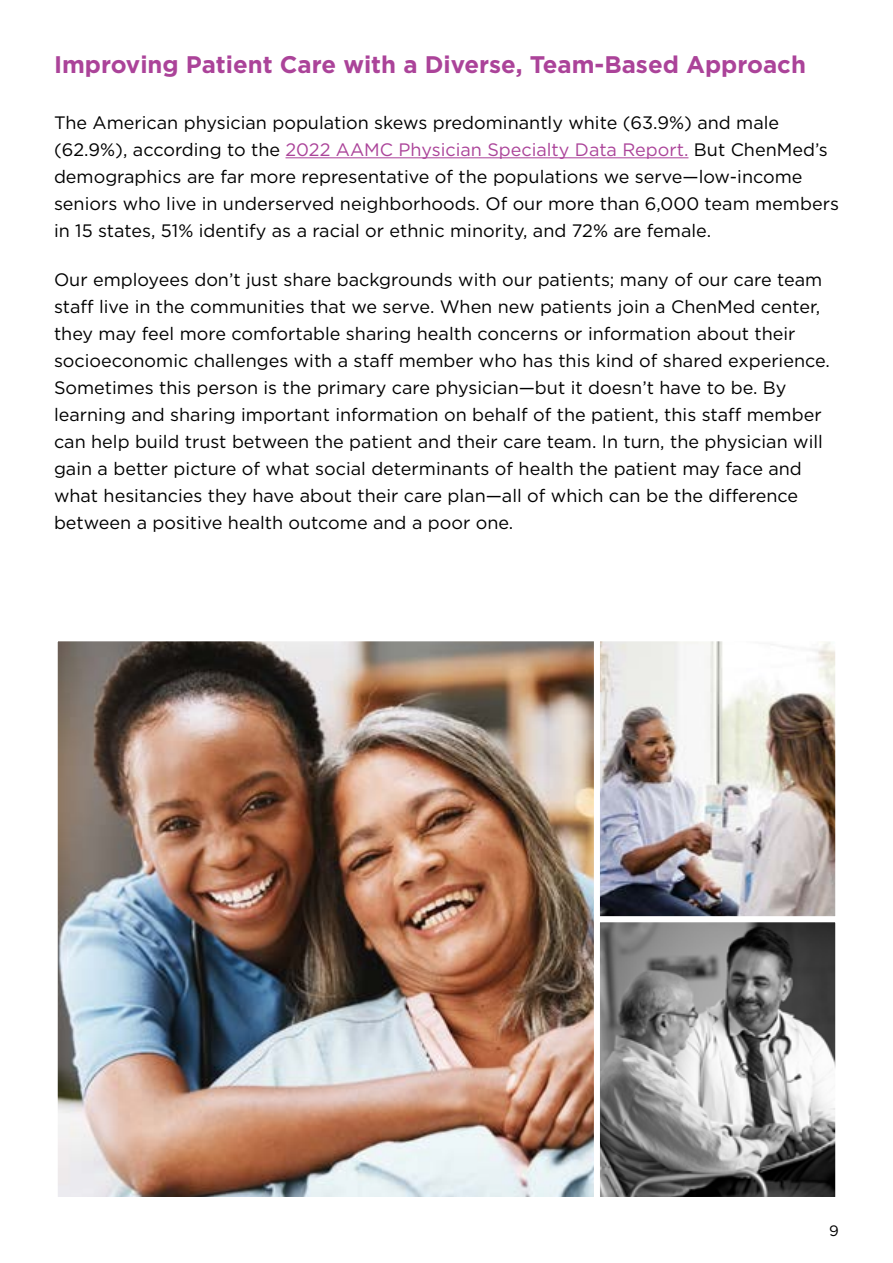
<style>
.page{position:relative;width:893px;height:1263px;background:#fff}
.page>*{position:absolute;margin:0;border:0;box-sizing:border-box;transform-origin:0 0}
.t1{font:700 24px "Gotham";color:#ab4399}
.t2{font:18px/27px "Gotham";color:#000}
.t3{font:15px "Gotham";color:#000}
.s1{color:#ab4399}
</style>
<div class="page">
<hr style="left:285px;top:157px;width:403px;height:1px;background:#ab4399">
<img style="left:59px;top:642px;width:775px;height:554px">
<div style="left:52px;top:635px;width:548px;height:568px;border:6px solid #fff"></div>
<div style="left:594px;top:916px;width:247px;height:287px;border:6px solid #fff"></div>
<div style="left:594px;top:635px;width:247px;height:287px;border:6px solid #fff"></div>
<h1 class="t1" style="left:54px;top:49px;width:753px">Improving Patient Care with a Diverse, Team-Based Approach</h1>
<p class="t2" style="left:54px;top:109px;width:786px">The American physician population skews predominantly white (63.9%) and male (62.9%), according to the <span class="s1">2022 AAMC Physician Specialty Data Report.</span> But ChenMed’s demographics are far more representative of the populations we serve—low-income seniors who live in underserved neighborhoods. Of our more than 6,000 team members in 15 states, 51% identify as a racial or ethnic minority, and 72% are female.</p>
<p class="t2" style="left:54px;top:266px;width:777px">Our employees don’t just share backgrounds with our patients; many of our care team staff live in the communities that we serve. When new patients join a ChenMed center, they may feel more comfortable sharing health concerns or information about their socioeconomic challenges with a staff member who has this kind of shared experience.<br>Sometimes this person is the primary care physician—but it doesn’t have to be. By learning and sharing important information on behalf of the patient, this staff member can help build trust between the patient and their care team. In turn, the physician will gain a better picture of what social determinants of health the patient may face and what hesitancies they have about their care plan—all of which can be the difference between a positive health outcome and a poor one.</p>
<p class="t3" style="left:829px;top:1221px;width:11px">9</p>
</div>
